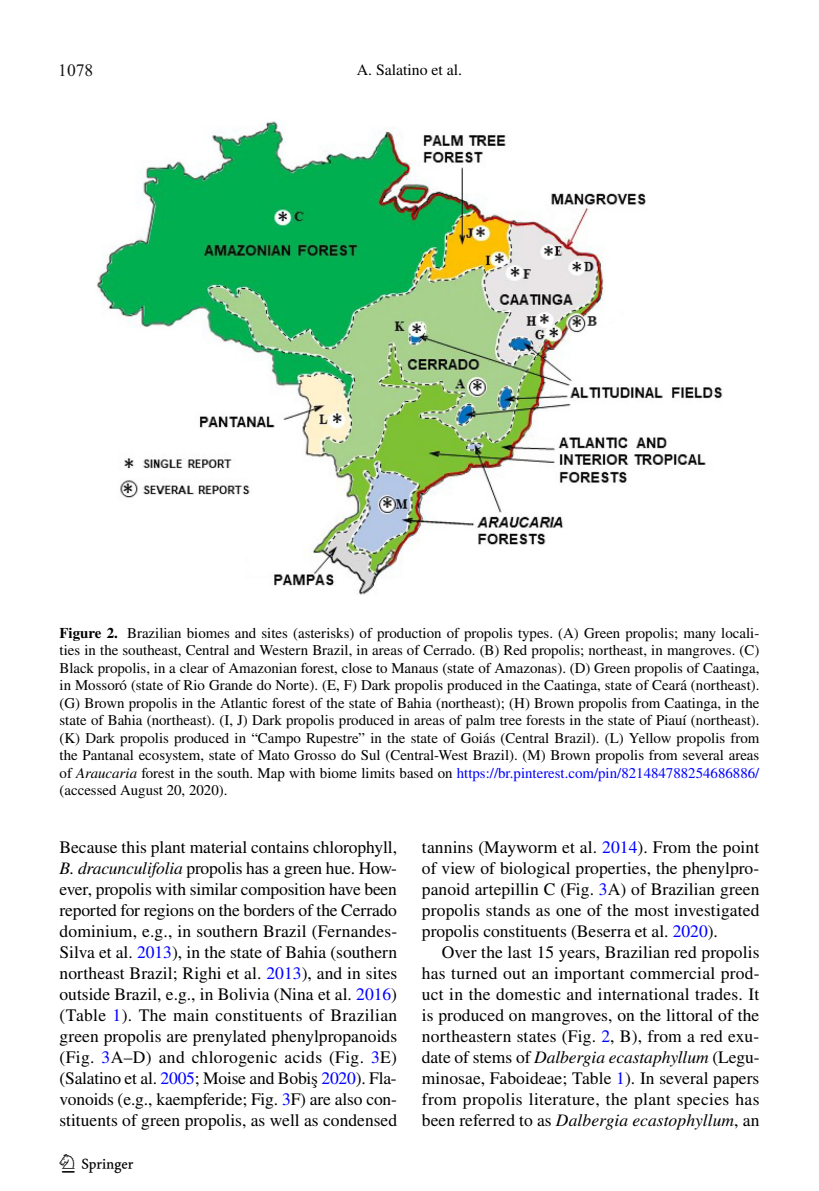
<style>
.page{position:relative;width:819px;height:1191px;background:#fff}
.page>*{position:absolute;margin:0;border:0;box-sizing:border-box;transform-origin:0 0}
.t1{font:26.25px "Springnew Regular 4";color:#000}
.t2{font:17.5px/21px "STIX";color:#000;text-align:justify}
.t3{font:17.5px "Adv TT3713 a 231";color:#131413}
.t4{font:15.75px "STIX";color:#000}
.t5{font:14.88px/17.5px "STIX";color:#000;text-align:justify}
.s1{font-weight:700}
.s2{font-style:italic}
.s3{color:#00f}
</style>
<div class="page">
<img style="left:96px;top:121px;width:627px;height:474px">
<p class="t3" style="left:58px;top:63px;width:37px">1078</p>
<p class="t4" style="left:357px;top:59px;width:107px">A. Salatino et al.</p>
<p class="t5" style="left:60px;top:625px;width:701px"><span class="s1">Figure 2.</span> Brazilian biomes and sites (asterisks) of production of propolis types. (A) Green propolis; many locali&shy;ties in the southeast, Central and Western Brazil, in areas of Cerrado. (B) Red propolis; northeast, in mangroves. (C)<br>Black propolis, in a clear of Amazonian forest, close to Manaus (state of Amazonas). (D) Green propolis of Caatinga, in Mossoró (state of Rio Grande do Norte). (E, F) Dark propolis produced in the Caatinga, state of Ceará (northeast). (G) Brown propolis in the Atlantic forest of the state of Bahia (northeast); (H) Brown propolis from Caatinga, in the state of Bahia (northeast). (I, J) Dark propolis produced in areas of palm tree forests in the state of Piauí (northeast). (K) Dark propolis produced in “Campo Rupestre” in the state of Goiás (Central Brazil). (L) Yellow propolis from the Pantanal ecosystem, state of Mato Grosso do Sul (Central-West Brazil). (M) Brown propolis from several areas of <span class="s2">Araucaria</span> forest in the south. Map with biome limits based on <span class="s3">https://br.pinterest.com/pin/821484788254686886/ </span>(accessed August 20, 2020).</p>
<p class="t2" style="left:60px;top:837px;width:339px">Because this plant material contains chlorophyll, <span class="s2">B. dracunculifolia</span> propolis has a green hue. How&shy;ever, propolis with similar composition have been reported for regions on the borders of the Cerrado dominium, e.g., in southern Brazil (Fernandes-Silva et al. <span class="s3">2013</span>), in the state of Bahia (southern northeast Brazil; Righi et al. <span class="s3">2013</span>), and in sites outside Brazil, e.g., in Bolivia (Nina et al. <span class="s3">2016</span>) (Table <span class="s3">1</span>). The main constituents of Brazilian green propolis are prenylated phenylpropanoids (Fig. <span class="s3">3</span>A–D) and chlorogenic acids (Fig. <span class="s3">3</span>E) (Salatino et al. <span class="s3">2005</span>; Moise and Bobiş <span class="s3">2020</span>). Fla&shy;vonoids (e.g., kaempferide; Fig. <span class="s3">3</span>F) are also con&shy;stituents of green propolis, as well as condensed</p>
<p class="t2" style="left:422px;top:837px;width:339px">tannins (Mayworm et al. <span class="s3">2014</span>). From the point of view of biological properties, the phenylpro&shy;panoid artepillin C (Fig. <span class="s3">3</span>A) of Brazilian green propolis stands as one of the most investigated propolis constituents (Beserra et al. <span class="s3">2020</span>).</p>
<p class="t2" style="left:422px;top:942px;width:339px;text-indent:20px">Over the last 15 years, Brazilian red propolis has turned out an important commercial prod&shy;uct in the domestic and international trades. It is produced on mangroves, on the littoral of the northeastern states (Fig. <span class="s3">2</span>, B), from a red exu&shy;date of stems of <span class="s2">Dalbergia ecastaphyllum</span> (Legu&shy;minosae, Faboideae; Table <span class="s3">1</span>). In several papers from propolis literature, the plant species has been referred to as <span class="s2">Dalbergia ecastophyllum</span>, an</p>
<h1 class="t1" style="left:62px;top:1153px;width:73px">1 3</h1>
</div>
